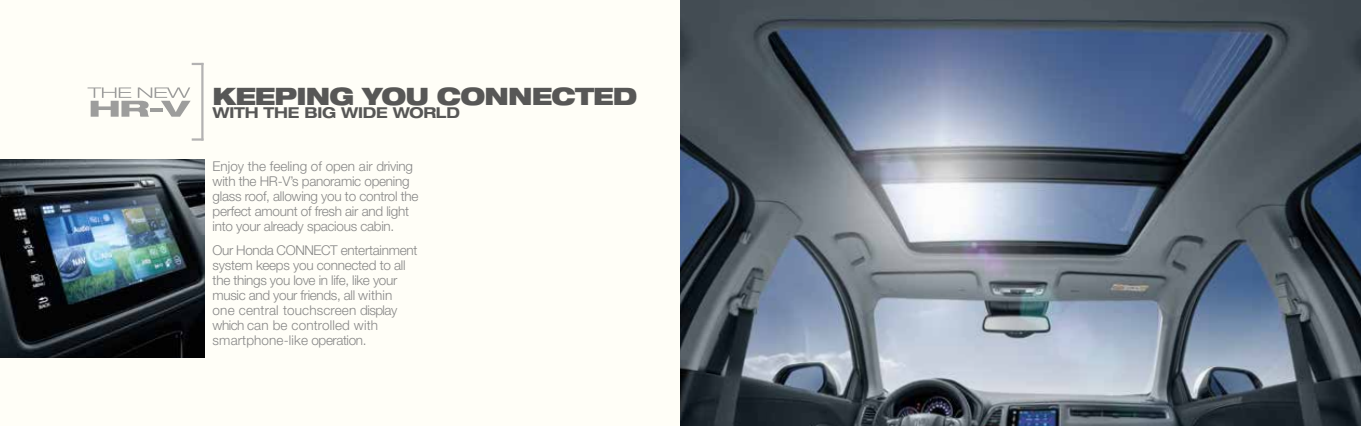
<style>
.page{position:relative;width:1361px;height:426px;background:#fff}
.page>*{position:absolute;margin:0;border:0;box-sizing:border-box;transform-origin:0 0}
.t1{font:900 expanded 24px "Helvetica Neue LT Std";letter-spacing:-.035em;color:#575756}
.t2{font:700 expanded 15px "Helvetica Neue LT Std";letter-spacing:-.02em;color:#575756}
.t3{font:300 13.5px/15px "Helvetica Neue LT Std";letter-spacing:-.02em;color:#878787}
</style>
<div class="page">
<div style="left:0;top:0;width:680px;height:425px;background:#fffef7"></div>
<img style="left:680px;top:0;width:681px;height:425px">
<img style="left:0;top:159px;width:204px;height:198px">
<hr style="left:201px;top:63px;width:2px;height:77px;background:#b3b2b2">
<svg style="left:192px;top:63px;width:9px;height:2px"></svg>
<svg style="left:192px;top:138px;width:9px;height:2px"></svg>
<svg style="left:88px;top:87px;width:103px;height:29px"></svg>
<h1 class="t1" style="left:213px;top:80px;width:426px">KEEPING YOU CONNECTED</h1>
<p class="t2" style="left:213px;top:103px;width:249px">WITH THE BIG WIDE WORLD</p>
<p class="t3" style="left:213px;top:158px;width:207px">Enjoy the feeling of open air driving with the HR-V’s panoramic opening glass roof, allowing you to control the perfect amount of fresh air and light into your already spacious cabin.</p>
<p class="t3" style="left:213px;top:242px;width:206px">Our Honda CONNECT entertainment system keeps you connected to all the things you love in life, like your music and your friends, all within one central touchscreen display which can be controlled with smartphone-like operation.</p>
</div>
